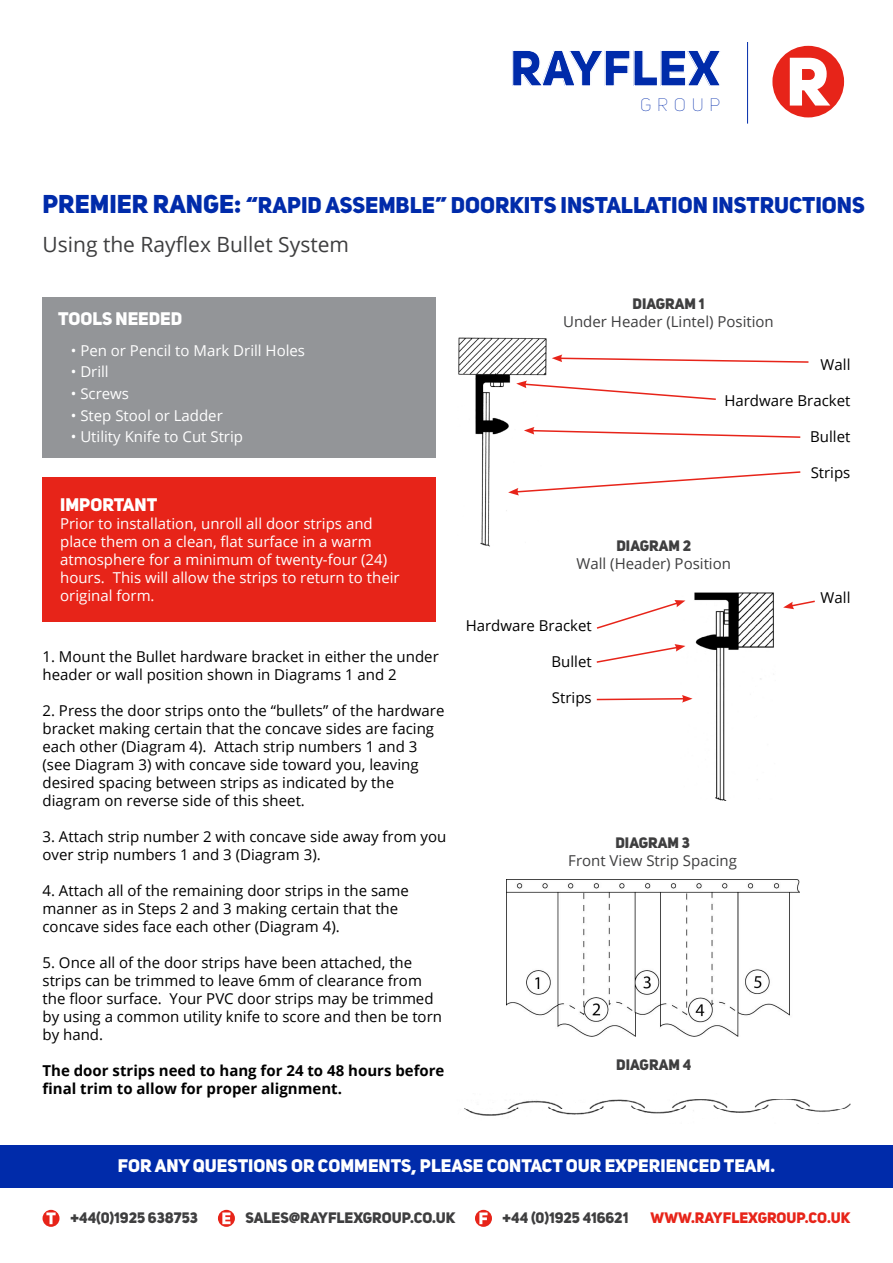
<style>
.page{position:relative;width:893px;height:1263px;background:#fff}
.page>*{position:absolute;margin:0;border:0;box-sizing:border-box;transform-origin:0 0}
.t1{font:49.95px "Uni Sans Heavy CAPS";color:#002baa}
.t2{font:22.5px "Uni Sans Heavy CAPS";color:#002baa}
.t3{font:21px "Open Sans";color:#3e3e3f}
.t4{font:18px "Uni Sans Heavy CAPS";color:#fff}
.t5{font:17.85px "Uni Sans Thin CAPS";letter-spacing:.32em;color:#002baa}
.t6{font:15px/18px "Open Sans";color:#000}
.t7{font:15px/18px "Open Sans";color:#fff}
.t8{font:15px "Uni Sans Heavy CAPS";color:#3e3e3f}
.t9{font:700 15px/18px "Open Sans";color:#000}
.t10{font:15px "Open Sans";color:#3e3e3f}
.t11{font:15px "Uni Sans Heavy CAPS";color:#e72419}
.s1{font-size:25.5px}
</style>
<div class="page">
<div style="left:772px;top:46px;width:72px;height:71px;background:#e72419;border-radius:50%"></div>
<hr style="left:747px;top:43px;width:1px;height:80px;background:#002baa">
<svg style="left:790px;top:58px;width:40px;height:48px"></svg>
<svg style="left:43px;top:1210px;width:17px;height:17px"></svg>
<svg style="left:46px;top:1212px;width:10px;height:12px"></svg>
<svg style="left:218px;top:1210px;width:17px;height:17px"></svg>
<svg style="left:222px;top:1212px;width:8px;height:12px"></svg>
<div style="left:475px;top:1210px;width:17px;height:17px;background:#e72419;border-radius:50%"></div>
<svg style="left:479px;top:1212px;width:9px;height:12px"></svg>
<div style="left:0;top:1145px;width:893px;height:43px;background:#002baa"></div>
<div style="left:43px;top:297px;width:393px;height:161px;background:#939598"></div>
<div style="left:43px;top:477px;width:393px;height:145px;background:#e72419"></div>
<img style="left:458px;top:337px;width:89px;height:209px">
<svg style="left:508px;top:470px;width:293px;height:25px"></svg>
<svg style="left:524px;top:427px;width:277px;height:12px"></svg>
<svg style="left:516px;top:381px;width:200px;height:20px"></svg>
<svg style="left:552px;top:354px;width:257px;height:9px"></svg>
<img style="left:464px;top:1099px;width:386px;height:17px">
<img style="left:685px;top:592px;width:89px;height:208px">
<svg style="left:596px;top:600px;width:89px;height:29px"></svg>
<svg style="left:596px;top:644px;width:89px;height:19px"></svg>
<svg style="left:596px;top:695px;width:96px;height:8px"></svg>
<svg style="left:783px;top:600px;width:32px;height:9px"></svg>
<img style="left:506px;top:879px;width:293px;height:158px">
<h1 class="t1" style="left:510px;top:36px;width:212px">RAYFLEX</h1>
<p class="t5" style="left:640px;top:94px;width:82px">GROUP</p>
<p class="t2" style="left:43px;top:190px;width:824px"><span class="s1">PREMIER RANGE:</span> “RAPID ASSEMBLE” DOORKITS INSTALLATION INSTRUCTIONS</p>
<p class="t3" style="left:43px;top:230px;width:308px">Using the Rayflex Bullet System</p>
<p class="t4" style="left:58px;top:307px;width:126px">TOOLS NEEDED</p>
<p class="t7" style="left:71px;top:341px;width:236px">• Pen or Pencil to Mark Drill Holes</p>
<p class="t7" style="left:71px;top:362px;width:39px">• Drill</p>
<p class="t7" style="left:71px;top:384px;width:60px">• Screws</p>
<p class="t7" style="left:71px;top:406px;width:154px">• Step Stool or Ladder</p>
<p class="t7" style="left:71px;top:427px;width:174px">• Utility Knife to Cut Strip</p>
<p class="t4" style="left:60px;top:493px;width:99px">IMPORTANT</p>
<p class="t7" style="left:60px;top:514px;width:341px">Prior to installation, unroll all door strips and place them on a clean, flat surface in a warm atmosphere for a minimum of twenty-four (24) hours. This will allow the strips to return to their original form.</p>
<p class="t6" style="left:43px;top:647px;width:398px">1. Mount the Bullet hardware bracket in either the under header or wall position shown in Diagrams 1 and 2</p>
<p class="t6" style="left:43px;top:701px;width:403px">2. Press the door strips onto the “bullets” of the hardware bracket making certain that the concave sides are facing each other (Diagram 4). Attach strip numbers 1 and 3 (see Diagram 3) with concave side toward you, leaving desired spacing between strips as indicated by the diagram on reverse side of this sheet.</p>
<p class="t6" style="left:43px;top:827px;width:405px">3. Attach strip number 2 with concave side away from you over strip numbers 1 and 3 (Diagram 3).</p>
<p class="t6" style="left:43px;top:881px;width:368px">4. Attach all of the remaining door strips in the same manner as in Steps 2 and 3 making certain that the concave sides face each other (Diagram 4).</p>
<p class="t6" style="left:43px;top:953px;width:401px">5. Once all of the door strips have been attached, the strips can be trimmed to leave 6mm of clearance from the floor surface. Your PVC door strips may be trimmed by using a common utility knife to score and then be torn by hand.</p>
<p class="t9" style="left:43px;top:1061px;width:403px">The door strips need to hang for 24 to 48 hours before final trim to allow for proper alignment.</p>
<p class="t8" style="left:632px;top:294px;width:73px">DIAGRAM 1</p>
<p class="t10" style="left:563px;top:311px;width:212px">Under Header (Lintel) Position</p>
<p class="t6" style="left:821px;top:355px;width:31px">Wall</p>
<p class="t6" style="left:724px;top:391px;width:128px">Hardware Bracket</p>
<p class="t6" style="left:810px;top:427px;width:42px">Bullet</p>
<p class="t6" style="left:811px;top:463px;width:41px">Strips</p>
<p class="t8" style="left:616px;top:536px;width:76px">DIAGRAM 2</p>
<p class="t10" style="left:577px;top:554px;width:156px">Wall (Header) Position</p>
<p class="t6" style="left:466px;top:616px;width:128px">Hardware Bracket</p>
<p class="t6" style="left:552px;top:652px;width:42px">Bullet</p>
<p class="t6" style="left:552px;top:688px;width:41px">Strips</p>
<p class="t8" style="left:615px;top:833px;width:76px">DIAGRAM 3</p>
<p class="t10" style="left:568px;top:850px;width:170px">Front View Strip Spacing</p>
<p class="t8" style="left:616px;top:1055px;width:76px">DIAGRAM 4</p>
<p class="t6" style="left:821px;top:588px;width:31px">Wall</p>
<p class="t4" style="left:118px;top:1154px;width:659px">FOR ANY QUESTIONS OR COMMENTS, PLEASE CONTACT OUR EXPERIENCED TEAM.</p>
<p class="t8" style="left:71px;top:1208px;width:129px">+44(0)1925 638753</p>
<p class="t8" style="left:246px;top:1208px;width:211px">SALES@RAYFLEXGROUP.CO.UK</p>
<p class="t8" style="left:503px;top:1208px;width:127px">+44 (0)1925 416621</p>
<p class="t11" style="left:651px;top:1208px;width:201px">WWW.RAYFLEXGROUP.CO.UK</p>
</div>
